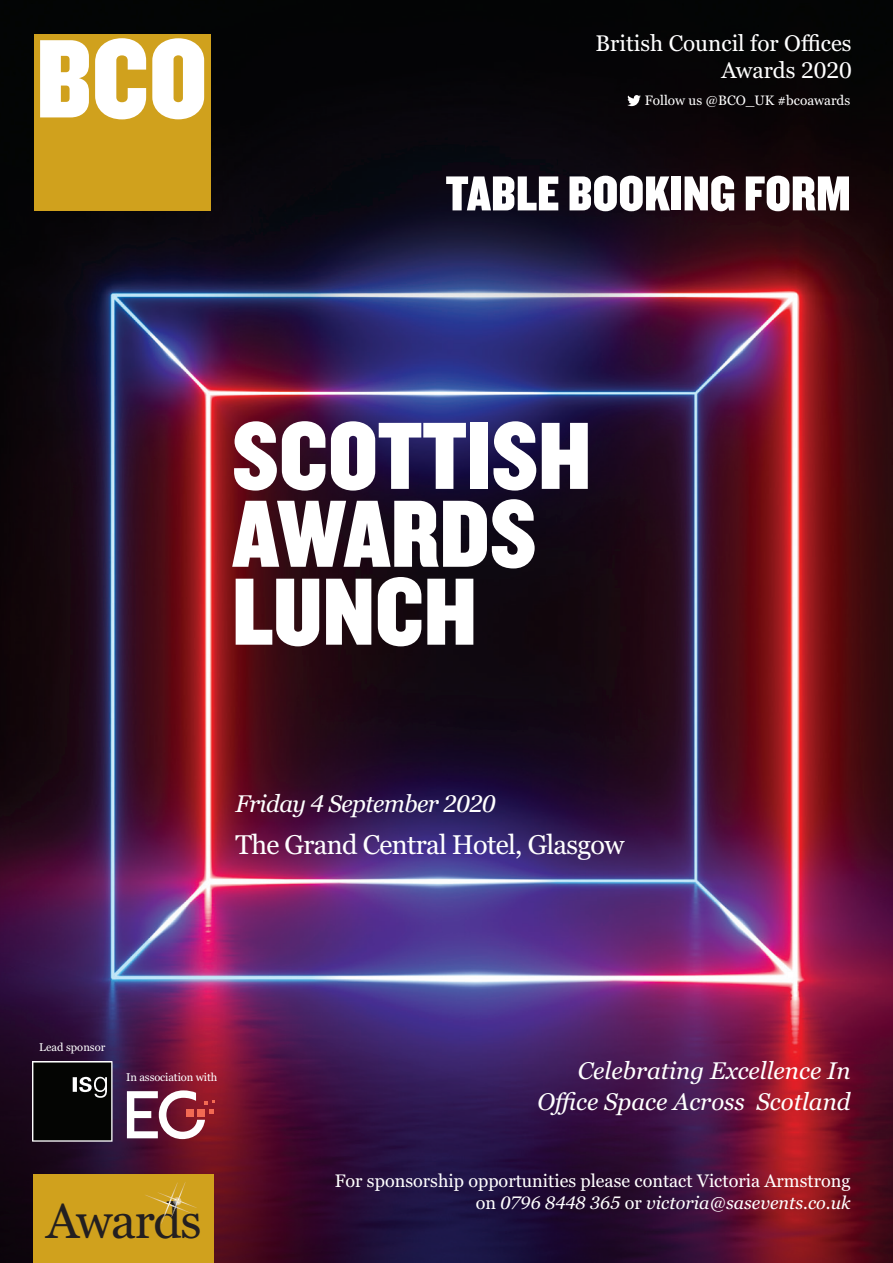
<style>
.page{position:relative;width:893px;height:1263px;background:#fff}
.page>*{position:absolute;margin:0;border:0;box-sizing:border-box;transform-origin:0 0}
.Text{font:99.15px/77.8px "Knockout HTF70 Full Welterwt";color:#fff}
.Text-2{font:51px "Knockout HTF70 Full Welterwt";color:#fff}
.t1{font:49.05px "Georgia Pro";letter-spacing:-.025em;color:#231f20}
.t2{font:45.15px "Georgia Pro";color:#231f20}
.t3{font:27px "Georgia Pro";letter-spacing:-.025em;color:#fff}
.Text-3{font:italic 24px/30.8px "Georgia Pro";color:#fff;text-align:right}
.Text-4{font:italic 24px "Georgia Pro";letter-spacing:-.025em;color:#fff}
.Text-5{font:22.5px "Georgia Pro";color:#fff}
.Text-6{font:18px/22.5px "Georgia Pro";color:#fff;text-align:right}
.t4{font:13.65px "Georgia Pro";color:#fff}
.Text-7{font:11.1px "Georgia Pro";letter-spacing:-.01em;color:#fff}
.s1{font-style:italic}
</style>
<div class="page">
<img style="left:0;top:0;width:893px;height:902px">
<img style="left:0;top:902px;width:893px;height:361px">
<div style="left:34px;top:34px;width:176px;height:176px;background:#d0a11d"></div>
<svg style="left:95px;top:38px;width:51px;height:81px"></svg>
<svg style="left:152px;top:38px;width:52px;height:81px"></svg>
<svg style="left:40px;top:40px;width:49px;height:77px;background:#f9f3e2"></svg>
<div style="left:33px;top:1173px;width:180px;height:90px;background:#d0a11d"></div>
<svg style="left:145px;top:1182px;width:52px;height:42px"></svg>
<svg style="left:627px;top:95px;width:14px;height:11px"></svg>
<svg style="left:32px;top:1061px;width:81px;height:81px;background:#1f201f"></svg>
<svg style="left:127px;top:1090px;width:88px;height:49px"></svg>
<p class="Text-5" style="left:596px;top:30px;width:258px">British Council for Offices</p>
<p class="Text-5" style="left:721px;top:57px;width:132px">Awards 2020</p>
<p class="t4" style="left:645px;top:92px;width:207px">Follow us @BCO_UK #bcoawards</p>
<p class="Text-2" style="left:446px;top:167px;width:407px">TABLE BOOKING FORM</p>
<p class="Text" style="left:232px;top:420px;width:361px">SCOTTISH<br>AWARDS<br>LUNCH</p>
<p class="Text-4" style="left:235px;top:790px;width:262px">Friday 4 September 2020</p>
<p class="t3" style="left:235px;top:829px;width:391px">The Grand Central Hotel, Glasgow</p>
<p class="Text-7" style="left:39px;top:1040px;width:68px">Lead sponsor</p>
<p class="Text-7" style="left:126px;top:1071px;width:93px">In association with</p>
<p class="t1" style="left:46px;top:1193px;width:157px">Awards</p>
<h3 class="t2" style="left:51px;top:1194px;width:32px">A</h3>
<p class="Text-3" style="left:537px;top:1056px;width:315px">Celebrating Excellence In<br>Office Space Across Scotland</p>
<p class="Text-6" style="left:335px;top:1170px;width:517px">For sponsorship opportunities please contact Victoria Armstrong on <span class="s1">0796 8448 365</span> or <span class="s1">victoria@sasevents.co.uk</span></p>
</div>
